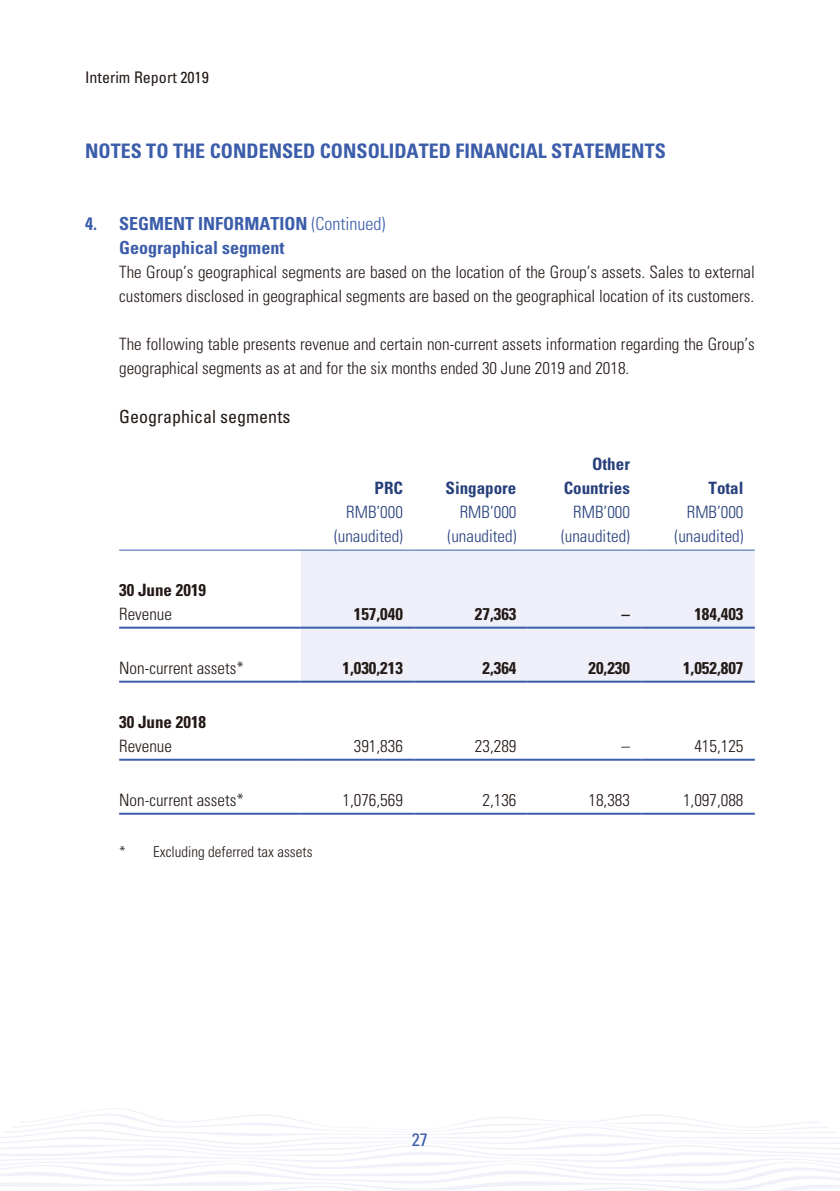
<style>
.page{position:relative;width:840px;height:1191px;background:#fff}
.page>*{position:absolute;margin:0;border:0;box-sizing:border-box;transform-origin:0 0}
.t1{font:700 condensed 20px "Univers LT Std";color:#3b5daa}
.t2{font:700 condensed 18px/24px "Univers LT Std";color:#3b5daa}
.t3{font:condensed 18px "Univers LT Std";color:#231916}
.t4{font:condensed 18px "Univers LT Std";color:#3b5daa}
.t5{font:300 condensed 17px/24px "Univers LT Std";color:#231916}
.t6{font:300 condensed 17px "Univers LT Std";color:#27407c}
.t7{font:700 condensed 17px "Univers LT Std";color:#231916}
.t8{font:700 condensed 17px/24px "Univers LT Std";color:#27407c;text-align:right}
.t9{font:condensed 16px "Univers LT Std";color:#231916}
.t10{font:300 condensed 15px "Univers LT Std";color:#231916}
.s1{font-weight:300}
</style>
<div class="page">
<img style="left:0;top:549px;width:839px;height:642px">
<div style="left:300px;top:550px;width:454px;height:130px;background:#eeeff8"></div>
<hr style="left:119px;top:549px;width:181px;height:1px;background:#3b5daa">
<hr style="left:300px;top:549px;width:114px;height:1px;background:#3b5daa">
<hr style="left:414px;top:549px;width:113px;height:1px;background:#3b5daa">
<hr style="left:527px;top:549px;width:114px;height:1px;background:#3b5daa">
<hr style="left:641px;top:549px;width:113px;height:1px;background:#3b5daa">
<hr style="left:119px;top:626px;width:181px;height:2px;background:#3b5daa">
<hr style="left:300px;top:626px;width:114px;height:2px;background:#3b5daa">
<hr style="left:414px;top:626px;width:113px;height:2px;background:#3b5daa">
<hr style="left:527px;top:626px;width:114px;height:2px;background:#3b5daa">
<hr style="left:641px;top:626px;width:113px;height:2px;background:#3b5daa">
<hr style="left:119px;top:680px;width:181px;height:2px;background:#3b5daa">
<hr style="left:300px;top:680px;width:114px;height:2px;background:#3b5daa">
<hr style="left:414px;top:680px;width:113px;height:2px;background:#3b5daa">
<hr style="left:527px;top:680px;width:114px;height:2px;background:#3b5daa">
<hr style="left:641px;top:680px;width:113px;height:2px;background:#3b5daa">
<hr style="left:119px;top:758px;width:181px;height:2px;background:#3b5daa">
<hr style="left:300px;top:758px;width:114px;height:2px;background:#3b5daa">
<hr style="left:414px;top:758px;width:113px;height:2px;background:#3b5daa">
<hr style="left:527px;top:758px;width:114px;height:2px;background:#3b5daa">
<hr style="left:641px;top:758px;width:113px;height:2px;background:#3b5daa">
<hr style="left:119px;top:812px;width:181px;height:2px;background:#3b5daa">
<hr style="left:300px;top:812px;width:114px;height:2px;background:#3b5daa">
<hr style="left:414px;top:812px;width:113px;height:2px;background:#3b5daa">
<hr style="left:527px;top:812px;width:114px;height:2px;background:#3b5daa">
<hr style="left:641px;top:812px;width:113px;height:2px;background:#3b5daa">
<p class="t9" style="left:85px;top:67px;width:125px">Interim Report 2019</p>
<p class="t1" style="left:85px;top:139px;width:582px">NOTES TO THE CONDENSED CONSOLIDATED FINANCIAL STATEMENTS</p>
<p class="t2" style="left:119px;top:212px;width:267px;text-indent:-34px">4. SEGMENT INFORMATION <span class="s1">(Continued)<br></span>Geographical segment</p>
<p class="t5" style="left:119px;top:260px;width:637px">The Group’s geographical segments are based on the location of the Group’s assets. Sales to external customers disclosed in geographical segments are based on the geographical location of its customers.</p>
<p class="t5" style="left:119px;top:332px;width:637px">The following table presents revenue and certain non-current assets information regarding the Group’s geographical segments as at and for the six months ended 30 June 2019 and 2018.</p>
<p class="t3" style="left:119px;top:405px;width:172px">Geographical segments</p>
<p class="t8" style="left:374px;top:475px;width:30px">PRC</p>
<p class="t8" style="left:445px;top:475px;width:72px">Singapore</p>
<p class="t8" style="left:563px;top:451px;width:68px">Other<br>Countries</p>
<p class="t8" style="left:708px;top:475px;width:36px">Total</p>
<p class="t6" style="left:346px;top:501px;width:58px">RMB’000</p>
<p class="t6" style="left:459px;top:501px;width:58px">RMB’000</p>
<p class="t6" style="left:573px;top:501px;width:58px">RMB’000</p>
<p class="t6" style="left:686px;top:501px;width:58px">RMB’000</p>
<p class="t6" style="left:334px;top:526px;width:70px">(unaudited)</p>
<p class="t6" style="left:447px;top:526px;width:70px">(unaudited)</p>
<p class="t6" style="left:560px;top:526px;width:70px">(unaudited)</p>
<p class="t6" style="left:674px;top:526px;width:70px">(unaudited)</p>
<p class="t7" style="left:119px;top:579px;width:88px">30 June 2019</p>
<p class="t5" style="left:119px;top:602px;width:54px">Revenue</p>
<p class="t7" style="left:353px;top:603px;width:51px">157,040</p>
<p class="t7" style="left:474px;top:603px;width:43px">27,363</p>
<p class="t7" style="left:621px;top:603px;width:10px">–</p>
<p class="t7" style="left:694px;top:603px;width:51px">184,403</p>
<p class="t5" style="left:119px;top:656px;width:126px">Non-current assets*</p>
<p class="t7" style="left:342px;top:657px;width:62px">1,030,213</p>
<p class="t7" style="left:482px;top:657px;width:35px">2,364</p>
<p class="t7" style="left:588px;top:657px;width:43px">20,230</p>
<p class="t7" style="left:682px;top:657px;width:62px">1,052,807</p>
<p class="t7" style="left:119px;top:711px;width:88px">30 June 2018</p>
<p class="t5" style="left:119px;top:734px;width:54px">Revenue</p>
<p class="t5" style="left:353px;top:734px;width:51px">391,836</p>
<p class="t5" style="left:474px;top:734px;width:43px">23,289</p>
<p class="t5" style="left:621px;top:734px;width:10px">–</p>
<p class="t5" style="left:694px;top:734px;width:51px">415,125</p>
<p class="t5" style="left:119px;top:788px;width:126px">Non-current assets*</p>
<p class="t5" style="left:342px;top:788px;width:62px">1,076,569</p>
<p class="t5" style="left:482px;top:788px;width:35px">2,136</p>
<p class="t5" style="left:588px;top:788px;width:43px">18,383</p>
<p class="t5" style="left:682px;top:788px;width:62px">1,097,088</p>
<p class="t10" style="left:119px;top:843px;width:195px">* Excluding deferred tax assets</p>
<p class="t4" style="left:412px;top:1128px;width:17px">27</p>
</div>
